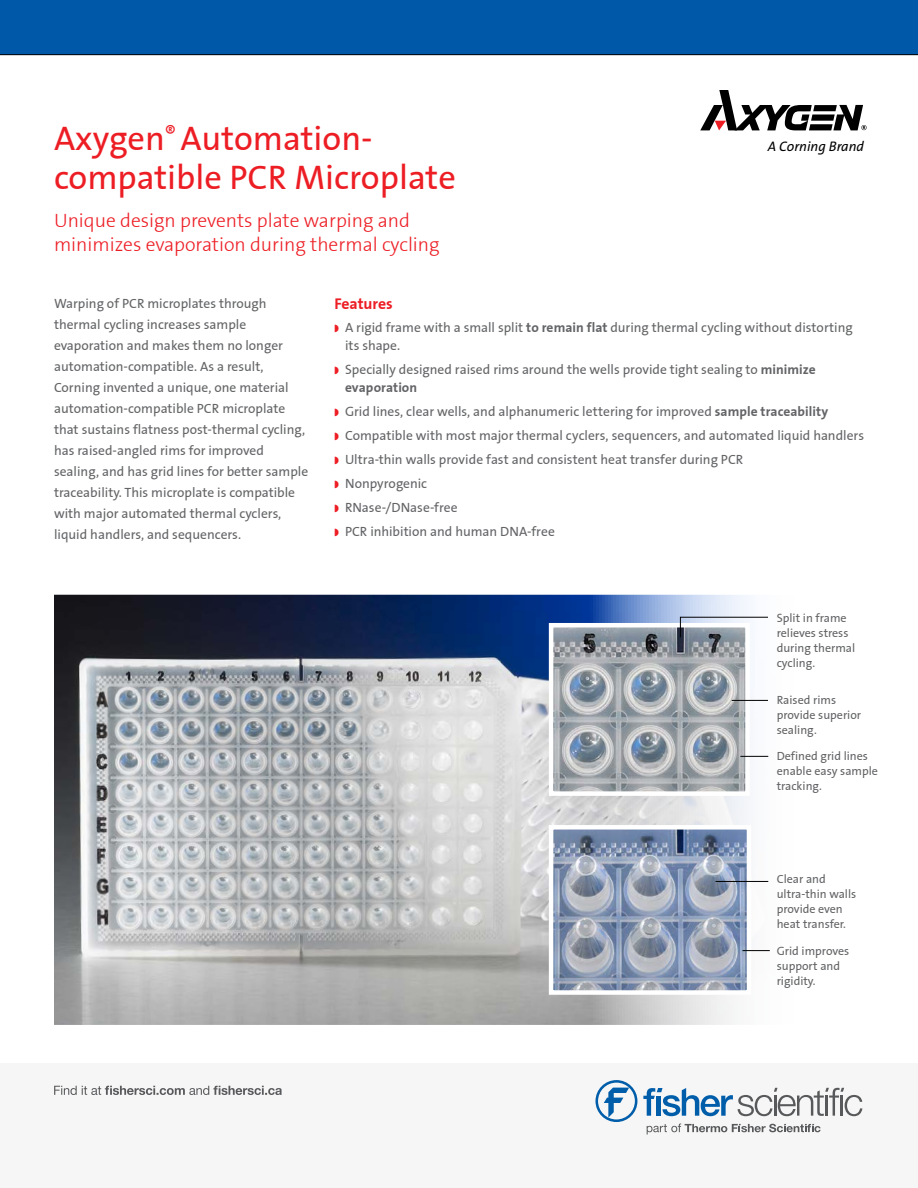
<style>
.page{position:relative;width:918px;height:1188px;background:#fff}
.page>*{position:absolute;margin:0;border:0;box-sizing:border-box;transform-origin:0 0}
.t1{font:34.5px/39px "Corning Sans";color:#ed1d24}
.t2{font:300 19.5px/24px "Corning Sans";color:#ed1d24}
.t3{font:700 15.75px "Corning Sans";color:#ed1d24}
.t4{font:italic 13.95px "The Sans";color:#000}
.t5{font:13.5px/21px "Corning Sans";color:#636466}
.t6{font:12px/15px "Corning Sans";color:#636466}
.s1{color:#ed1d24}
.s2{font-weight:700}
</style>
<div class="page">
<img style="left:54px;top:595px;width:716px;height:430px">
<img style="left:554px;top:830px;width:192px;height:160px">
<div style="left:549px;top:825px;width:202px;height:170px;border:4px solid #fff"></div>
<img style="left:554px;top:628px;width:191px;height:163px">
<div style="left:549px;top:623px;width:201px;height:173px;border:4px solid #fff"></div>
<hr style="left:732px;top:700px;width:36px;height:1px;background:#000">
<svg style="left:680px;top:617px;width:88px;height:21px"></svg>
<svg style="left:740px;top:756px;width:28px;height:1px"></svg>
<svg style="left:742px;top:950px;width:28px;height:1px"></svg>
<hr style="left:716px;top:881px;width:52px;height:1px;background:#000">
<div style="left:0;top:0;width:918px;height:55px;background:#0058a9"></div>
<svg style="left:700px;top:90px;width:167px;height:40px"></svg>
<div style="left:0;top:1063px;width:918px;height:125px;background:#f6f6f6"></div>
<svg style="left:595px;top:1080px;width:42px;height:42px"></svg>
<svg style="left:647px;top:1123px;width:174px;height:12px"></svg>
<svg style="left:643px;top:1088px;width:219px;height:28px"></svg>
<svg style="left:54px;top:1086px;width:228px;height:9px"></svg>
<h1 class="t1" style="left:54px;top:119px;width:403px">Axygen<sup>®</sup> Automation&shy;compatible PCR Microplate</h1>
<h2 class="t2" style="left:54px;top:208px;width:387px">Unique design prevents plate warping and minimizes evaporation during thermal cycling</h2>
<p class="t4" style="left:768px;top:134px;width:98px">A Corning Brand</p>
<p class="t5" style="left:54px;top:293px;width:256px">Warping of PCR microplates through thermal cycling increases sample evaporation and makes them no longer automation-compatible. As a result, Corning invented a unique, one material automation-compatible PCR microplate that sustains flatness post-thermal cycling, has raised-angled rims for improved sealing, and has grid lines for better sample traceability. This microplate is compatible with major automated thermal cyclers, liquid handlers, and sequencers.</p>
<p class="t3" style="left:334px;top:295px;width:60px">Features</p>
<p class="t5" style="left:345px;top:318px;width:509px;line-height:18px;text-indent:-11px"><span class="s1">◗</span> A rigid frame with a small split <span class="s2">to remain flat</span> during thermal cycling without distorting its shape.</p>
<p class="t5" style="left:345px;top:360px;width:472px;line-height:18px;text-indent:-11px"><span class="s1">◗</span> Specially designed raised rims around the wells provide tight sealing to <span class="s2">minimize evaporation</span></p>
<p class="t5" style="left:334px;top:399px;width:531px;line-height:24px"><span class="s1">◗</span> Grid lines, clear wells, and alphanumeric lettering for improved <span class="s2">sample traceability<br></span><span class="s1">◗</span> Compatible with most major thermal cyclers, sequencers, and automated liquid handlers <span class="s1">◗</span> Ultra-thin walls provide fast and consistent heat transfer during PCR<br><span class="s1">◗</span> Nonpyrogenic<br><span class="s1">◗</span> RNase-/DNase-free<br><span class="s1">◗</span> PCR inhibition and human DNA-free</p>
<p class="t6" style="left:777px;top:610px;width:80px">Split in frame relieves stress during thermal cycling.</p>
<p class="t6" style="left:777px;top:693px;width:86px">Raised rims provide superior sealing.</p>
<p class="t6" style="left:777px;top:749px;width:103px">Defined grid lines enable easy sample tracking.</p>
<p class="t6" style="left:777px;top:872px;width:81px">Clear and ultra-thin walls provide even heat transfer.</p>
<p class="t6" style="left:777px;top:944px;width:74px">Grid improves support and rigidity.</p>
</div>
